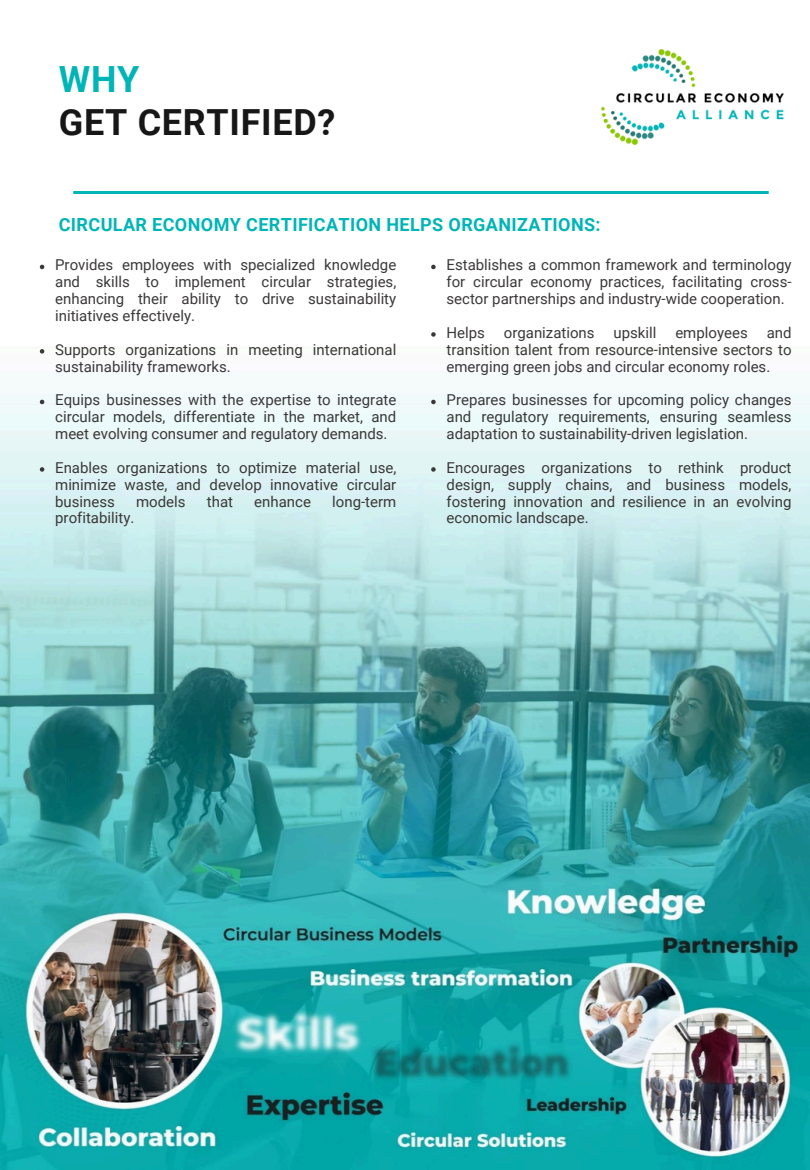
<style>
.page{position:relative;width:810px;height:1170px;background:#fff}
.page>*{position:absolute;margin:0;border:0;box-sizing:border-box;transform-origin:0 0}
.t1{font:700 36px "Roboto";letter-spacing:.02em;color:#181717}
.t2{font:700 36px "Roboto";color:#01b5b7}
.t3{font:700 18px "Roboto";letter-spacing:.02em;color:#01b5b7}
.t4{font:15px/16.8px "Roboto";color:#3b3838;text-align:justify}
</style>
<div class="page">
<img style="left:0;top:107px;width:810px;height:1063px">
<img style="left:602px;top:49px;width:182px;height:96px">
<img style="left:60px;top:191px;width:722px;height:2px">
<svg style="left:40px;top:265px;width:4px;height:4px"></svg>
<svg style="left:40px;top:349px;width:4px;height:5px"></svg>
<svg style="left:40px;top:400px;width:4px;height:4px"></svg>
<svg style="left:40px;top:467px;width:4px;height:5px"></svg>
<svg style="left:431px;top:265px;width:5px;height:4px"></svg>
<svg style="left:431px;top:332px;width:5px;height:5px"></svg>
<svg style="left:431px;top:400px;width:5px;height:4px"></svg>
<svg style="left:431px;top:467px;width:5px;height:5px"></svg>
<p class="t2" style="left:59px;top:59px;width:82px">WHY</p>
<h1 class="t1" style="left:59px;top:102px;width:278px">GET CERTIFIED?</h1>
<p class="t3" style="left:59px;top:214px;width:543px">CIRCULAR ECONOMY CERTIFICATION HELPS ORGANIZATIONS:</p>
<h1 class="t4" style="left:55px;top:257px;width:343px">Provides employees with specialized knowledge and skills to implement circular strategies, enhancing their ability to drive sustainability initiatives effectively.</h1>
<p class="t4" style="left:55px;top:341px;width:343px">Supports organizations in meeting international sustainability frameworks.</p>
<p class="t4" style="left:55px;top:392px;width:343px">Equips businesses with the expertise to integrate circular models, differentiate in the market, and meet evolving consumer and regulatory demands.</p>
<h2 class="t4" style="left:55px;top:459px;width:343px">Enables organizations to optimize material use, minimize waste, and develop innovative circular business</h2>
<h2 class="t4" style="left:136px;top:493px;width:51px">models</h2>
<h2 class="t4" style="left:207px;top:493px;width:28px">that</h2>
<h2 class="t4" style="left:254px;top:493px;width:58px">enhance</h2>
<h2 class="t4" style="left:332px;top:493px;width:66px">long-term</h2>
<h2 class="t4" style="left:55px;top:510px;width:81px">profitability.</h2>
<p class="t4" style="left:447px;top:257px;width:347px">Establishes a common framework and terminology for circular economy practices, facilitating cross&shy;sector partnerships and industry-wide cooperation.</p>
<p class="t4" style="left:447px;top:324px;width:40px">Helps</p>
<p class="t4" style="left:504px;top:324px;width:92px">organizations</p>
<p class="t4" style="left:614px;top:324px;width:44px">upskill</p>
<p class="t4" style="left:675px;top:324px;width:74px">employees</p>
<p class="t4" style="left:447px;top:324px;width:347px;text-indent:320px">and transition talent from resource-intensive sectors to emerging green jobs and circular economy roles.</p>
<p class="t4" style="left:447px;top:392px;width:347px">Prepares businesses for upcoming policy changes and regulatory requirements, ensuring seamless adaptation to sustainability-driven legislation.</p>
<p class="t4" style="left:447px;top:459px;width:347px">Encourages organizations to rethink product design, supply chains, and business models, fostering innovation and resilience in an evolving economic landscape.</p>
</div>
